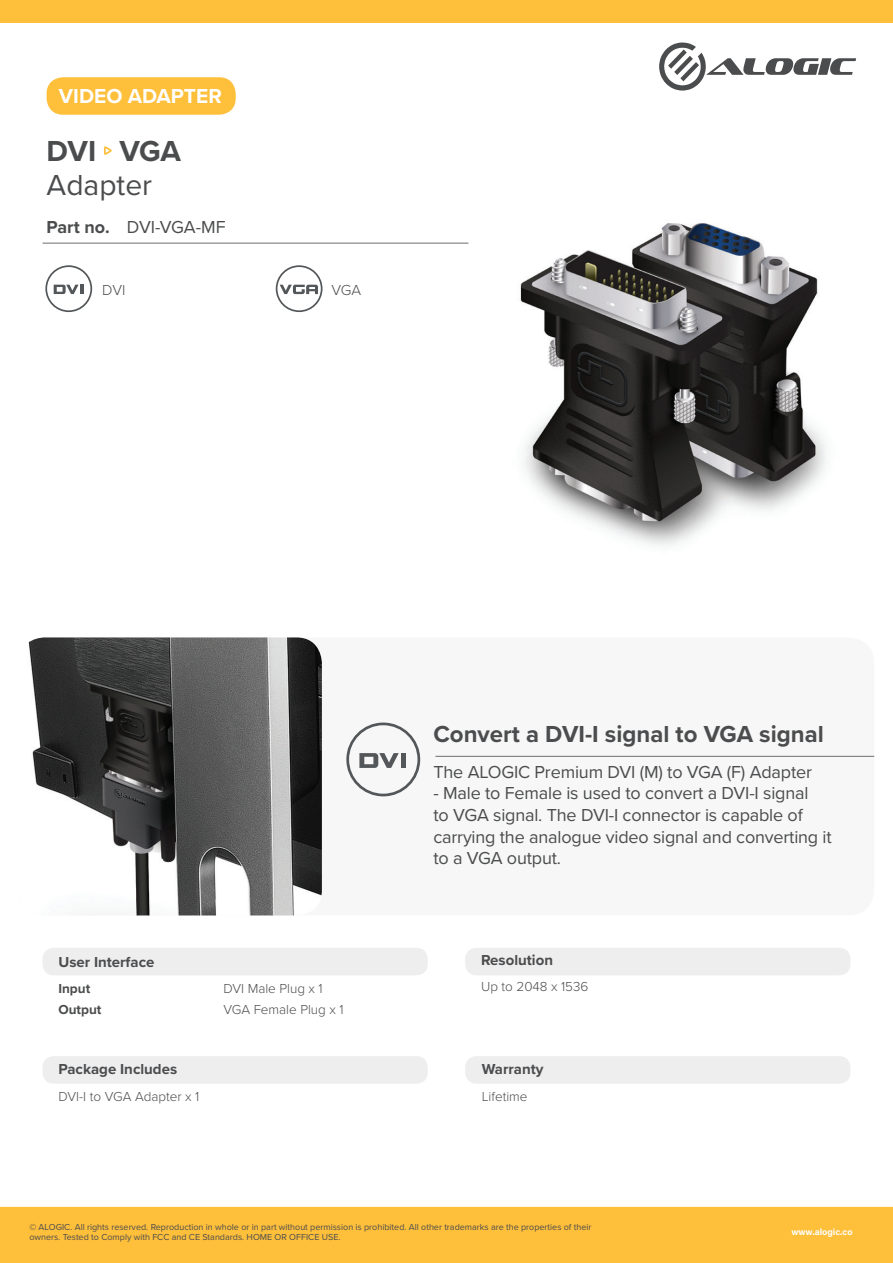
<style>
.page{position:relative;width:893px;height:1263px;background:#fff}
.page>*{position:absolute;margin:0;border:0;box-sizing:border-box;transform-origin:0 0}
.t1{font:30px "Proxima Nova";color:#4b4c4d}
.t2{font:700 30px "Proxima Nova";letter-spacing:-.015em;color:#4b4c4d}
.t3{font:700 24px "Proxima Nova";color:#4b4c4d}
.t4{font:700 21px "Proxima Nova";color:#fff}
.t5{font:18px/21.6px "Proxima Nova";letter-spacing:-.01em;color:#4b4c4d}
.t6{font:700 15px "Proxima Nova";color:#4b4c4d}
.t7{font:300 15px "Proxima Nova";letter-spacing:-.01em;color:#4b4c4d}
.t8{font:300 13.5px/20.5px "Proxima Nova";color:#4b4c4d}
.t9{font:700 13.5px/20.5px "Proxima Nova";color:#4b4c4d}
.t10{font:9px/10.8px "Proxima Nova";color:#4b4c4d}
.t11{font:700 9px "Acumin Pro";color:#fff}
.s1{font-weight:700}
</style>
<div class="page">
<div style="left:0;top:1207px;width:893px;height:56px;background:#febf3b"></div>
<div style="left:0;top:0;width:893px;height:22px;background:#febf3b"></div>
<img style="left:437px;top:223px;width:389px;height:323px">
<div style="left:47px;top:77px;width:189px;height:38px;background:#febf3b;border-radius:16px"></div>
<hr style="left:43px;top:243px;width:425px;height:1px;background:#6c6d70">
<svg style="left:659px;top:42px;width:197px;height:49px"></svg>
<div style="left:19px;top:637px;width:855px;height:278px;background:#f7f7f7;border-radius:26px"></div>
<img style="left:28px;top:637px;width:294px;height:278px">
<svg style="left:104px;top:146px;width:8px;height:9px"></svg>
<hr style="left:435px;top:756px;width:439px;height:1px;background:#6c6d70">
<div style="left:43px;top:1057px;width:384px;height:26px;background:#eeeeef;border-radius:10px"></div>
<div style="left:43px;top:1056px;width:385px;height:28px;border:2px solid #eeeeef;border-radius:10px"></div>
<div style="left:43px;top:948px;width:384px;height:26px;background:#eeeeef;border-radius:10px"></div>
<div style="left:43px;top:948px;width:385px;height:27px;border:2px solid #eeeeef;border-radius:10px"></div>
<div style="left:466px;top:948px;width:384px;height:26px;background:#eeeeef;border-radius:10px"></div>
<div style="left:465px;top:948px;width:385px;height:27px;border:2px solid #eeeeef;border-radius:10px"></div>
<div style="left:466px;top:1057px;width:384px;height:26px;background:#eeeeef;border-radius:10px"></div>
<div style="left:465px;top:1056px;width:385px;height:28px;border:2px solid #eeeeef;border-radius:10px"></div>
<svg style="left:45px;top:265px;width:47px;height:47px"></svg>
<svg style="left:346px;top:722px;width:74px;height:74px"></svg>
<div style="left:401px;top:753px;width:5px;height:15px;background:#545759"></div>
<svg style="left:276px;top:265px;width:46px;height:47px"></svg>
<p class="t4" style="left:59px;top:81px;width:165px">VIDEO ADAPTER</p>
<h1 class="t2" style="left:47px;top:128px;width:136px">DVI VGA</h1>
<h1 class="t1" style="left:47px;top:163px;width:107px">Adapter</h1>
<p class="t5" style="left:47px;top:216px;width:181px"><span class="s1">Part no.</span> DVI-VGA-MF</p>
<p class="t7" style="left:102px;top:278px;width:25px">DVI</p>
<p class="t7" style="left:331px;top:278px;width:31px">VGA</p>
<p class="t6" style="left:58px;top:950px;width:98px">User Interface</p>
<p class="t9" style="left:58px;top:978px;width:44px">Input<br>Output</p>
<p class="t8" style="left:223px;top:978px;width:122px">DVI Male Plug x 1<br>VGA Female Plug x 1</p>
<p class="t6" style="left:58px;top:1058px;width:120px">Package Includes</p>
<p class="t8" style="left:58px;top:1085px;width:142px">DVI-I to VGA Adapter x 1</p>
<h2 class="t3" style="left:433px;top:716px;width:392px">Convert a DVI-I signal to VGA signal</h2>
<p class="t5" style="left:433px;top:760px;width:380px">The ALOGIC Premium DVI (M) to VGA (F) Adapter</p>
<p class="t5" style="left:433px;top:782px;width:400px">- Male to Female is used to convert a DVI-I signal<br>to VGA signal. The DVI-I connector is capable of carrying the analogue video signal and converting it to a VGA output.</p>
<p class="t6" style="left:481px;top:949px;width:73px">Resolution</p>
<p class="t8" style="left:481px;top:975px;width:109px">Up to 2048 x 1536</p>
<p class="t6" style="left:482px;top:1058px;width:63px">Warranty</p>
<p class="t8" style="left:482px;top:1085px;width:47px">Lifetime</p>
<p class="t10" style="left:29px;top:1221px;width:564px">© ALOGIC. All rights reserved. Reproduction in whole or in part without permission is prohibited. All other trademarks are the properties of their owners. Tested to Comply with FCC and CE Standards. HOME OR OFFICE USE.</p>
<p class="t11" style="left:791px;top:1225px;width:63px">www.alogic.co</p>
</div>
